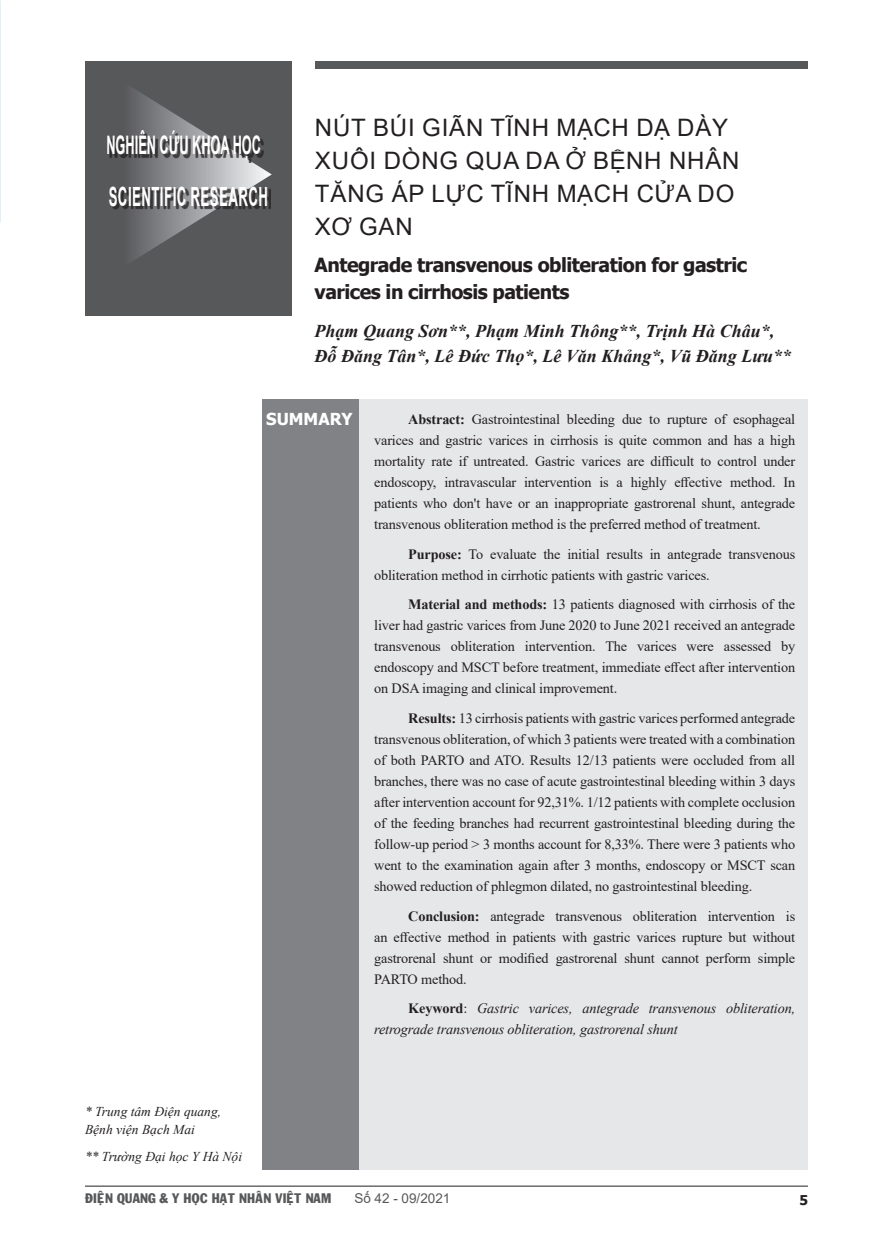
<style>
.page{position:relative;width:893px;height:1255px;background:#fff}
.page>*{position:absolute;margin:0;border:0;box-sizing:border-box;transform-origin:0 0}
.t1{font:700 26.4px "Arial";letter-spacing:.035em;color:#fff;scale:.5 1}
.t2{font:700 25.5px "Arial";color:#fff;scale:.5 1}
.t3{font:24px/33px "Arial";letter-spacing:.035em;color:#231f20}
.t4{font:700 19.5px/27px "Tahoma";letter-spacing:-.025em;color:#231f20}
.t5{font:italic 700 18px "Times New Roman";color:#231f20}
.t6{font:700 16.5px "Tahoma";color:#fff}
.t7{font:14.25px/21px "Times New Roman";letter-spacing:-.01em;color:#231f20;text-align:justify}
.t8{font:italic 14.25px/21px "Times New Roman";letter-spacing:-.01em;color:#231f20}
.chuthichtacgia{font:italic 13.5px/18px "Times New Roman";color:#231f20}
.t9{font:13.5px "VNI Franko";color:#57585a}
.t10{font:13.5px "Arial";color:#57585a}
.t11{font:700 13.5px "Tahoma";color:#231f20}
.s1{font-weight:700}
.s2{font-weight:700;font-style:normal}
.s3{font-style:normal}
</style>
<div class="page">
<div style="left:85px;top:61px;width:207px;height:254px;background:#57585a"></div>
<svg style="left:124px;top:88px;width:148px;height:173px"></svg>
<div style="left:110px;top:133px;width:154px;height:30px;background:#231f20;opacity:.75"></div>
<div style="left:111px;top:189px;width:160px;height:21px;background:#231f20;opacity:.75"></div>
<div style="left:316px;top:61px;width:492px;height:7px;background:#57585a"></div>
<div style="left:263px;top:399px;width:545px;height:771px;background:#e6e7e9"></div>
<div style="left:262px;top:399px;width:96px;height:771px;background:#808285"></div>
<hr style="left:85px;top:1185px;width:723px;height:1px;background:#231f20">
<p class="t2" style="left:106px;top:127px;width:311px">NGHIÊN CỨU KHOA HỌC</p>
<p class="t1" style="left:109px;top:178px;width:320px">SCIENTIFIC RESEARCH</p>
<p class="t3" style="left:315px;top:111px;width:415px">NÚT BÚI GIÃN TĨNH MẠCH DẠ DÀY</p>
<p class="t3" style="left:315px;top:144px;width:426px">XUÔI DÒNG QUA DA Ở BỆNH NHÂN<br>TĂNG ÁP LỰC TĨNH MẠCH CỬA DO</p>
<p class="t3" style="left:315px;top:210px;width:99px">XƠ GAN</p>
<p class="t4" style="left:315px;top:252px;width:434px">Antegrade transvenous obliteration for gastric varices in cirrhosis patients</p>
<p class="t5" style="left:315px;top:318px;width:461px">Phạm Quang Sơn**, Phạm Minh Thông**, Trịnh Hà Châu*,</p>
<p class="t5" style="left:315px;top:344px;width:478px">Đỗ Đăng Tân*, Lê Đức Thọ*, Lê Văn Khảng*, Vũ Đăng Lưu**</p>
<p class="t6" style="left:266px;top:408px;width:88px">SUMMARY</p>
<p class="t7" style="left:374px;top:408px;width:423px;text-indent:34px"><span class="s1">Abstract:</span> Gastrointestinal bleeding due to rupture of esophageal varices and gastric varices in cirrhosis is quite common and has a high mortality rate if untreated. Gastric varices are difficult to control under endoscopy, intravascular intervention is a highly effective method. In patients who don't have or an inappropriate gastrorenal shunt, antegrade transvenous obliteration method is the preferred method of treatment.</p>
<p class="t7" style="left:374px;top:543px;width:422px;text-indent:34px"><span class="s1">Purpose:</span> To evaluate the initial results in antegrade transvenous obliteration method in cirrhotic patients with gastric varices.</p>
<p class="t7" style="left:374px;top:593px;width:423px;text-indent:34px"><span class="s1">Material and methods:</span> 13 patients diagnosed with cirrhosis of the liver had gastric varices from June 2020 to June 2021 received an antegrade transvenous obliteration intervention. The varices were assessed by endoscopy and MSCT before treatment, immediate effect after intervention on DSA imaging and clinical improvement.</p>
<p class="t7" style="left:374px;top:707px;width:423px;text-indent:34px"><span class="s1">Results:</span> 13 cirrhosis patients with gastric varices performed antegrade transvenous obliteration, of which 3 patients were treated with a combination of both PARTO and ATO. Results 12/13 patients were occluded from all branches, there was no case of acute gastrointestinal bleeding within 3 days after intervention account for 92,31%. 1/12 patients with complete occlusion of the feeding branches had recurrent gastrointestinal bleeding during the follow-up period &gt; 3 months account for 8,33%. There were 3 patients who went to the examination again after 3 months, endoscopy or MSCT scan showed reduction of phlegmon dilated, no gastrointestinal bleeding.</p>
<p class="t7" style="left:374px;top:904px;width:423px;text-indent:34px"><span class="s1">Conclusion:</span> antegrade transvenous obliteration intervention is an effective method in patients with gastric varices rupture but without gastrorenal shunt or modified gastrorenal shunt cannot perform simple PARTO method.</p>
<p class="t8" style="left:374px;top:997px;width:422px;text-indent:34px"><span class="s2">Keyword</span><span class="s3">:</span> Gastric varices, antegrade transvenous obliteration, retrograde transvenous obliteration, gastrorenal shunt</p>
<p class="chuthichtacgia" style="left:85px;top:1102px;width:138px">* Trung tâm Điện quang,<br>Bệnh viện Bạch Mai</p>
<p class="chuthichtacgia" style="left:85px;top:1147px;width:159px">** Trường Đạ i học Y Hà Nội</p>
<p class="t9" style="left:85px;top:1187px;width:248px">ÑIEÄN QUANG &amp; Y HOÏC HAÏT NHAÂN VIEÄT NAM</p>
<p class="t10" style="left:354px;top:1188px;width:98px">Số 42 - 09/2021</p>
<p class="t11" style="left:799px;top:1190px;width:10px">5</p>
</div>
